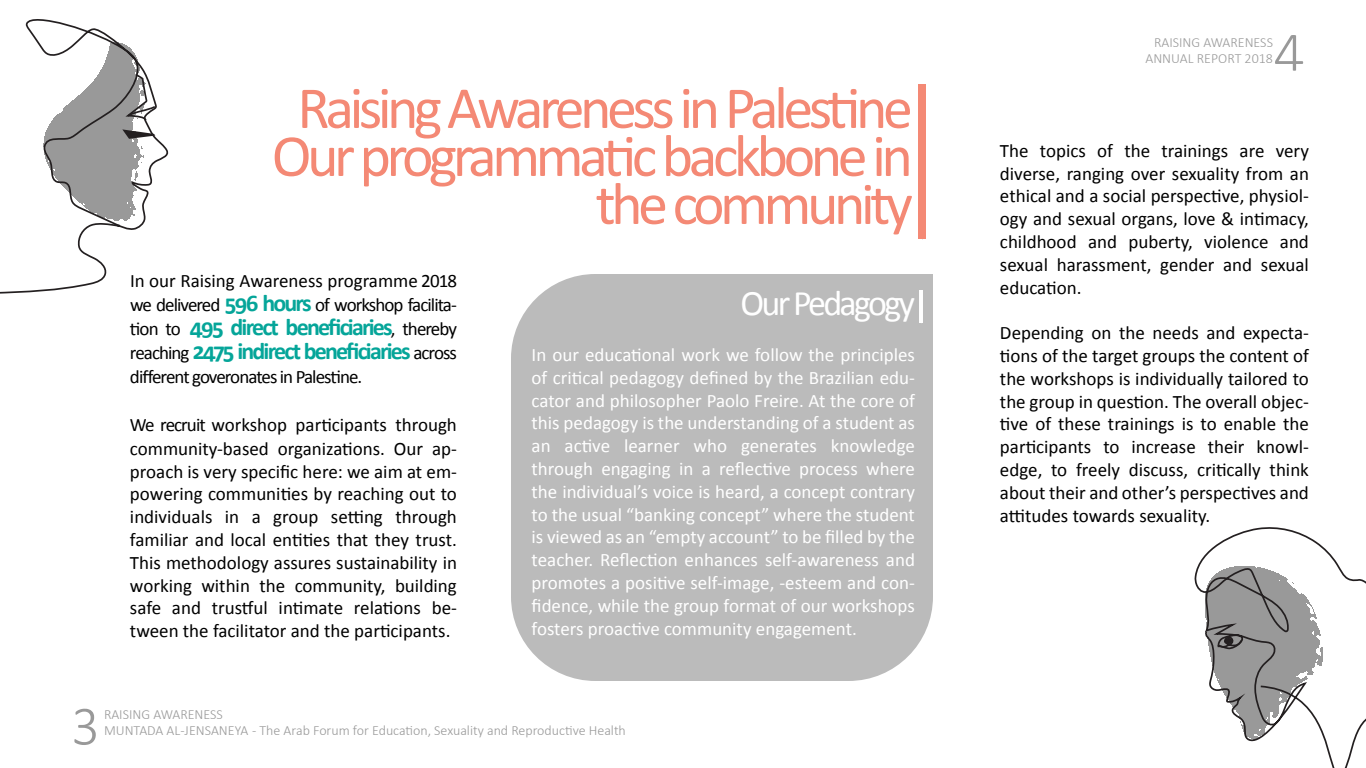
<style>
.page{position:relative;width:1366px;height:768px;background:#fff}
.page>*{position:absolute;margin:0;border:0;box-sizing:border-box;transform-origin:0 0}
.t1{font:60px/48px "Calibri";letter-spacing:-.075em;color:#f48975;text-align:right}
.t2{font:300 56px "Calibri";color:#999}
.t3{font:36px "Calibri";letter-spacing:-.075em;color:#fff}
.t4{font:700 24px/24px "Calibri";letter-spacing:-.075em;color:#05a599}
.t5{font:19px/22.8px "Calibri";color:#000;text-align:justify}
.t6{font:19px/22.8px "Calibri";color:#fff;text-align:justify}
.t7{font:19px/24px "Calibri";letter-spacing:-.02em;color:#000}
.t8{font:19px "Calibri";letter-spacing:-.05em;color:#000}
.t9{font:300 14px/16.8px "Calibri";color:#999;text-align:right}
.s1{font-weight:700;font-size:24px;color:#05a599}
.s2{font-weight:400;font-size:19px;color:#000}
</style>
<div class="page">
<div style="left:918px;top:84px;width:8px;height:155px;background:#f48975"></div>
<div style="left:511px;top:274px;width:422px;height:407px;background:#bbb"></div>
<hr style="left:919px;top:290px;width:4px;height:33px;background:#fff">
<svg style="left:1194px;top:527px;width:172px;height:241px"></svg>
<svg style="left:1216px;top:635px;width:28px;height:14px"></svg>
<svg style="left:0;top:19px;width:169px;height:275px"></svg>
<div style="left:1225px;top:638px;width:7px;height:6px;background:#231f20;border-radius:50%"></div>
<h1 class="t1" style="left:272px;top:82px;width:643px">Raising Awareness in Palestine<br>Our programmatic backbone in the community</h1>
<p class="t7" style="left:130px;top:268px;width:329px">In our Raising Awareness programme 2018 we delivered <span class="s1">596 hours</span> of workshop facilita-</p>
<p class="t4" style="left:130px;top:314px;width:329px"><span class="s2">tion to</span> 495 direct beneficiaries<span class="s2">, thereby reaching</span> 2475 indirect beneficiaries <span class="s2">across</span></p>
<p class="t8" style="left:130px;top:363px;width:234px">different goveronates in Palestine.</p>
<p class="t5" style="left:130px;top:413px;width:329px">We recruit workshop participants through community-based organizations. Our ap&shy;proach is very specific here: we aim at em&shy;powering communities by reaching out to individuals in a group setting through familiar and local entities that they trust.<br>This methodology assures sustainability in working within the community, building safe and trustful intimate relations be&shy;tween the facilitator and the participants.</p>
<h3 class="t3" style="left:740px;top:278px;width:176px">Our Pedagogy</h3>
<p class="t6" style="left:532px;top:343px;width:385px">In our educational work we follow the principles of critical pedagogy defined by the Brazilian edu&shy;cator and philosopher Paolo Freire. At the core of this pedagogy is the understanding of a student as an active learner who generates knowledge through engaging in a reflective process where the individual’s voice is heard, a concept contrary to the usual “banking concept” where the student is viewed as an “empty account” to be filled by the teacher. Reflection enhances self-awareness and promotes a positive self-image, -esteem and con&shy;fidence, while the group format of our workshops fosters proactive community engagement.</p>
<h2 class="t2" style="left:72px;top:685px;width:29px">3</h2>
<p class="t9" style="left:104px;top:705px;width:120px">RAISING AWARENESS</p>
<p class="t9" style="left:104px;top:722px;width:523px">MUNTADA AL-JENSANEYA - The Arab Forum for Education, Sexuality and Reproductive Health</p>
<p class="t9" style="left:1146px;top:33px;width:129px">RAISING AWARENESS<br>ANNUAL REPORT 2018</p>
<h2 class="t2" style="left:1274px;top:11px;width:32px">4</h2>
<p class="t5" style="left:1000px;top:139px;width:311px">The topics of the trainings are very diverse, ranging over sexuality from an ethical and a social perspective, physiol&shy;ogy and sexual organs, love &amp; intimacy, childhood and puberty, violence and sexual harassment, gender and sexual education.</p>
<p class="t5" style="left:1000px;top:321px;width:311px">Depending on the needs and expecta&shy;tions of the target groups the content of the workshops is individually tailored to the group in question. The overall objec&shy;tive of these trainings is to enable the participants to increase their knowl&shy;edge, to freely discuss, critically think about their and other’s perspectives and attitudes towards sexuality.</p>
</div>
